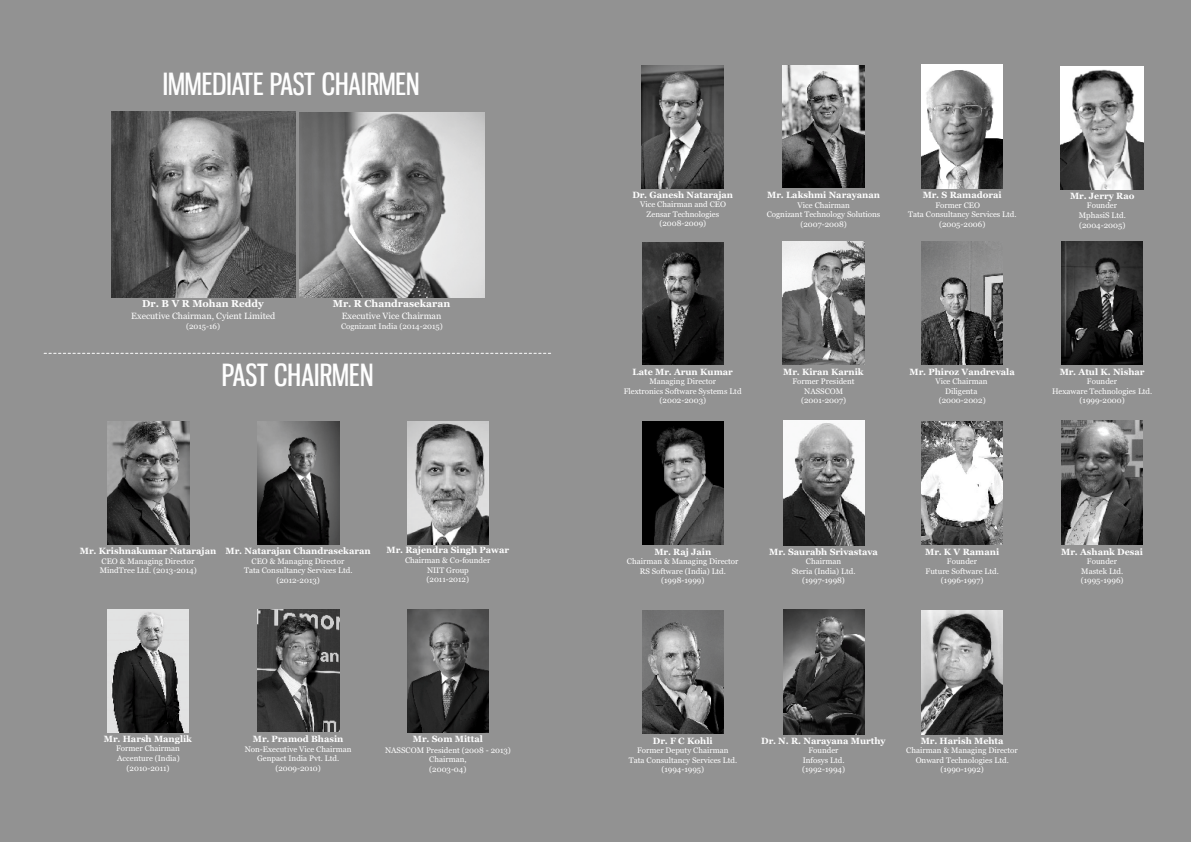
<style>
.page{position:relative;width:1191px;height:842px;background:#fff}
.page>*{position:absolute;margin:0;border:0;box-sizing:border-box;transform-origin:0 0}
.t1{font:30px "Gnuolane Free";color:#fefefe}
.t2{font:700 10px "Georgia";color:#fefefe}
.t3{font:700 9px "Georgia";color:#fefefe}
.t4{font:9px "Georgia";color:#fefefe}
.t5{font:8px/9.6px "Georgia";color:#fefefe;text-align:center}
</style>
<div class="page">
<div style="left:0;top:0;width:595px;height:842px;background:#929292"></div>
<svg style="left:43px;top:352px;width:508px;height:2px"></svg>
<img style="left:257px;top:609px;width:82px;height:123px">
<div style="left:595px;top:0;width:596px;height:842px;background:#929292"></div>
<img style="left:1061px;top:421px;width:81px;height:123px">
<img style="left:921px;top:421px;width:82px;height:124px">
<img style="left:783px;top:421px;width:81px;height:124px">
<img style="left:642px;top:422px;width:81px;height:123px">
<img style="left:1061px;top:241px;width:81px;height:124px">
<img style="left:921px;top:242px;width:81px;height:123px">
<img style="left:783px;top:241px;width:81px;height:124px">
<img style="left:642px;top:242px;width:81px;height:123px">
<img style="left:1061px;top:66px;width:82px;height:123px">
<img style="left:921px;top:65px;width:81px;height:123px">
<img style="left:783px;top:65px;width:81px;height:123px">
<img style="left:921px;top:610px;width:81px;height:124px">
<img style="left:783px;top:609px;width:81px;height:125px">
<img style="left:642px;top:611px;width:81px;height:122px">
<img style="left:642px;top:65px;width:81px;height:123px">
<img style="left:111px;top:112px;width:184px;height:185px">
<img style="left:300px;top:112px;width:184px;height:185px">
<img style="left:107px;top:422px;width:82px;height:122px">
<img style="left:257px;top:422px;width:82px;height:122px">
<img style="left:407px;top:422px;width:81px;height:122px">
<img style="left:107px;top:609px;width:82px;height:123px">
<img style="left:407px;top:609px;width:81px;height:124px">
<h1 class="t1" style="left:163px;top:71px;width:258px">IMMEDIATE PAST CHAIRMEN</h1>
<p class="t3" style="left:632px;top:191px;width:102px">Dr. Ganesh Natarajan</p>
<p class="t5" style="left:640px;top:200px;width:87px">Vice Chairman and CEO<br>Zensar Technologies (2008-2009)</p>
<p class="t3" style="left:767px;top:191px;width:114px">Mr. Lakshmi Narayanan</p>
<p class="t5" style="left:766px;top:201px;width:115px">Vice Chairman<br>Cognizant Technology Solutions (2007-2008)</p>
<p class="t3" style="left:922px;top:191px;width:80px">Mr. S Ramadorai</p>
<p class="t5" style="left:935px;top:201px;width:46px">Former CEO</p>
<p class="t5" style="left:908px;top:210px;width:110px">Tata Consultancy Services Ltd.</p>
<p class="t5" style="left:939px;top:220px;width:48px">(2005-2006)</p>
<p class="t3" style="left:1070px;top:192px;width:66px">Mr. Jerry Rao</p>
<p class="t5" style="left:1078px;top:201px;width:49px">Founder<br>MphasiS Ltd. (2004-2005)</p>
<p class="t2" style="left:142px;top:300px;width:123px">Dr. B V R Mohan Reddy</p>
<p class="t4" style="left:131px;top:312px;width:146px">Executive Chairman, Cyient Limited</p>
<p class="t5" style="left:186px;top:322px;width:36px">(2015-16)</p>
<p class="t2" style="left:333px;top:300px;width:119px">Mr. R Chandrasekaran</p>
<p class="t4" style="left:342px;top:312px;width:101px">Executive Vice Chairman</p>
<p class="t5" style="left:341px;top:322px;width:103px">Cognizant India (2014-2015)</p>
<h1 class="t1" style="left:222px;top:362px;width:153px">PAST CHAIRMEN</h1>
<p class="t3" style="left:632px;top:368px;width:102px">Late Mr. Arun Kumar</p>
<p class="t5" style="left:624px;top:377px;width:119px">Managing Director<br>Flextronics Software Systems Ltd (2002-2003)</p>
<p class="t3" style="left:783px;top:368px;width:82px">Mr. Kiran Karnik</p>
<p class="t5" style="left:792px;top:377px;width:64px">Former President<br>NASSCOM (2001-2007)</p>
<p class="t3" style="left:909px;top:368px;width:107px">Mr. Phiroz Vandrevala</p>
<p class="t5" style="left:935px;top:377px;width:54px">Vice Chairman<br>Diligenta (2000-2002)</p>
<p class="t3" style="left:1059px;top:368px;width:86px">Mr. Atul K. Nishar</p>
<p class="t5" style="left:1052px;top:377px;width:102px">Founder<br>Hexaware Technologies Ltd. (1999-2000)</p>
<p class="t3" style="left:80px;top:547px;width:138px">Mr. Krishnakumar Natarajan</p>
<p class="t5" style="left:100px;top:557px;width:98px;text-align:left">CEO &amp; Managing Director<br>MindTree Ltd. (2013-2014)</p>
<p class="t3" style="left:226px;top:547px;width:146px">Mr. Natarajan Chandrasekaran</p>
<p class="t5" style="left:244px;top:557px;width:110px">CEO &amp; Managing Director<br>Tata Consultancy Services Ltd. (2012-2013)</p>
<p class="t3" style="left:386px;top:546px;width:124px">Mr. Rajendra Singh Pawar</p>
<p class="t5" style="left:405px;top:556px;width:87px">Chairman &amp; Co-founder<br>NIIT Group (2011-2012)</p>
<p class="t3" style="left:654px;top:548px;width:58px">Mr. Raj Jain</p>
<p class="t5" style="left:627px;top:557px;width:113px">Chairman &amp; Managing Director<br>RS Software (India) Ltd. (1998-1999)</p>
<p class="t3" style="left:769px;top:548px;width:110px">Mr. Saurabh Srivastava</p>
<p class="t5" style="left:791px;top:557px;width:65px">Chairman<br>Steria (India) Ltd. (1997-1998)</p>
<p class="t3" style="left:925px;top:548px;width:76px">Mr. K V Ramani</p>
<p class="t5" style="left:925px;top:557px;width:75px">Founder<br>Future Software Ltd. (1996-1997)</p>
<p class="t3" style="left:1061px;top:548px;width:83px">Mr. Ashank Desai</p>
<p class="t5" style="left:1080px;top:557px;width:44px">Founder<br>Mastek Ltd. (1995-1996)</p>
<p class="t3" style="left:104px;top:735px;width:90px">Mr. Harsh Manglik</p>
<p class="t5" style="left:116px;top:744px;width:65px">Former Chairman<br>Accenture (India) (2010-2011)</p>
<p class="t3" style="left:253px;top:735px;width:92px">Mr. Pramod Bhasin</p>
<p class="t5" style="left:245px;top:745px;width:108px">Non-Executive Vice Chairman<br>Genpact India Pvt. Ltd. (2009-2010)</p>
<p class="t3" style="left:413px;top:735px;width:71px">Mr. Som Mittal</p>
<p class="t5" style="left:385px;top:746px;width:127px">NASSCOM President (2008 - 2013)<br>Chairman,<br>(2003-04)</p>
<p class="t3" style="left:653px;top:737px;width:61px">Dr. F C Kohli</p>
<p class="t5" style="left:629px;top:746px;width:110px">Former Deputy Chairman<br>Tata Consultancy Services Ltd. (1994-1995)</p>
<p class="t3" style="left:761px;top:737px;width:126px">Dr. N. R. Narayana Murthy</p>
<p class="t5" style="left:802px;top:746px;width:44px">Founder<br>Infosys Ltd. (1992-1994)</p>
<p class="t3" style="left:920px;top:737px;width:84px">Mr. Harish Mehta</p>
<p class="t5" style="left:906px;top:746px;width:113px">Chairman &amp; Managing Director<br>Onward Technologies Ltd. (1990-1992)</p>
</div>
